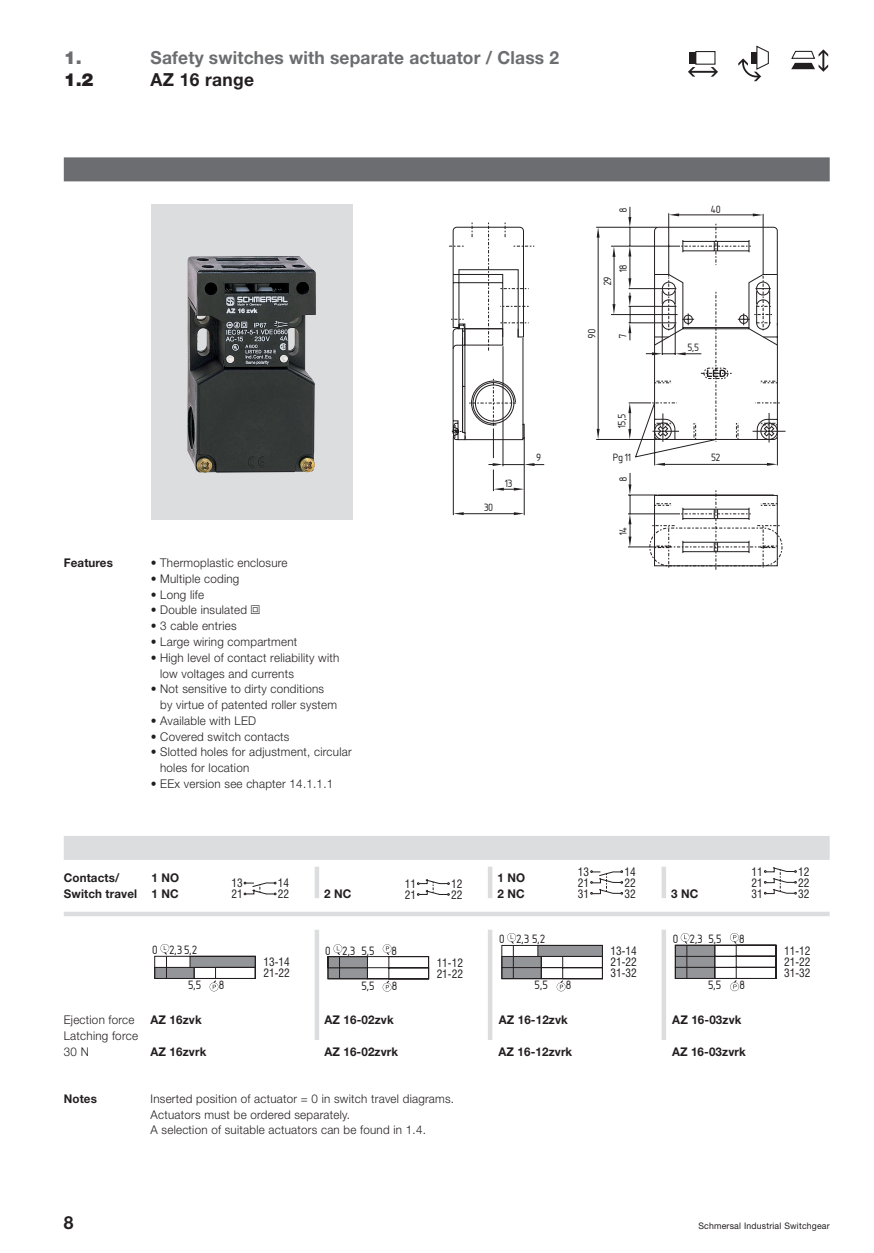
<style>
.page{position:relative;width:874px;height:1253px;background:#fff}
.page>*{position:absolute;margin:0;border:0;box-sizing:border-box;transform-origin:0 0}
.t1{font:18.9px "Isonorm 3098";color:#231f20}
.t2{font:700 18px "Helvetica Neue";letter-spacing:.01em;color:#6c6d70;scale:.96 1}
.t3{font:700 18px "Helvetica Neue";letter-spacing:.02em;color:#231f20;scale:.96 1}
.t4{font:900 18px "Helvetica Neue";color:#231f20}
.t5{font:900 18px "Helvetica Neue";color:#6c6d70}
.t6{font:16.65px "Isonorm 3098";letter-spacing:-.01em;color:#231f20}
.t7{font:300 12px/15.8px "Helvetica Neue";letter-spacing:.02em;color:#231f20;scale:.96 1}
.t8{font:700 12px/15.8px "Helvetica Neue";letter-spacing:.01em;color:#231f20;scale:.96 1}
.t9{font:condensed 11.4px/11.1px "Swiss 721 BT";color:#231f20}
.t10{font:9px "Helvetica Neue";letter-spacing:.02em;color:#231f20;scale:.96 1}
.s1{font-family:"Signmaster";font-weight:400}
</style>
<div class="page">
<svg style="left:453px;top:207px;width:311px;height:340px"></svg>
<svg style="left:449px;top:222px;width:85px;height:218px"></svg>
<hr style="left:752px;top:431px;width:33px;height:1px;background:#231f20">
<svg style="left:513px;top:512px;width:11px;height:3px"></svg>
<svg style="left:628px;top:513px;width:3px;height:11px"></svg>
<svg style="left:628px;top:403px;width:3px;height:10px"></svg>
<svg style="left:596px;top:227px;width:3px;height:10px"></svg>
<svg style="left:612px;top:246px;width:3px;height:11px"></svg>
<svg style="left:628px;top:246px;width:3px;height:10px"></svg>
<svg style="left:628px;top:323px;width:3px;height:10px"></svg>
<svg style="left:453px;top:512px;width:10px;height:3px"></svg>
<svg style="left:493px;top:487px;width:31px;height:3px"></svg>
<svg style="left:628px;top:536px;width:3px;height:11px"></svg>
<svg style="left:596px;top:429px;width:3px;height:10px"></svg>
<svg style="left:628px;top:429px;width:3px;height:10px"></svg>
<svg style="left:628px;top:296px;width:3px;height:10px"></svg>
<svg style="left:752px;top:213px;width:11px;height:3px"></svg>
<svg style="left:668px;top:213px;width:11px;height:3px"></svg>
<svg style="left:628px;top:278px;width:3px;height:10px"></svg>
<svg style="left:628px;top:217px;width:3px;height:10px"></svg>
<svg style="left:612px;top:304px;width:3px;height:10px"></svg>
<svg style="left:628px;top:484px;width:3px;height:11px"></svg>
<svg style="left:492px;top:463px;width:52px;height:3px"></svg>
<svg style="left:649px;top:224px;width:133px;height:346px"></svg>
<div style="left:151px;top:205px;width:201px;height:315px;background:#dcdddf"></div>
<img style="left:187px;top:256px;width:129px;height:216px">
<div style="left:64px;top:157px;width:765px;height:24px;background:#6c6d70"></div>
<div style="left:64px;top:836px;width:765px;height:24px;background:#dcdddf"></div>
<svg style="left:154px;top:944px;width:102px;height:47px"></svg>
<svg style="left:244px;top:882px;width:32px;height:12px"></svg>
<svg style="left:417px;top:879px;width:32px;height:16px"></svg>
<svg style="left:327px;top:944px;width:102px;height:47px"></svg>
<svg style="left:501px;top:870px;width:121px;height:121px"></svg>
<svg style="left:764px;top:867px;width:32px;height:27px"></svg>
<svg style="left:674px;top:933px;width:102px;height:58px"></svg>
<div style="left:64px;top:911px;width:765px;height:5px;background:#dcdddf"></div>
<div style="left:314px;top:929px;width:5px;height:111px;background:#dcdddf"></div>
<div style="left:314px;top:866px;width:5px;height:32px;background:#dcdddf"></div>
<hr style="left:488px;top:866px;width:4px;height:32px;background:#dcdddf">
<div style="left:661px;top:866px;width:5px;height:32px;background:#dcdddf"></div>
<hr style="left:488px;top:929px;width:4px;height:111px;background:#dcdddf">
<div style="left:661px;top:929px;width:5px;height:111px;background:#dcdddf"></div>
<svg style="left:791px;top:49px;width:37px;height:23px"></svg>
<div style="left:689px;top:52px;width:6px;height:12px;background:#231f20"></div>
<div style="left:695px;top:51px;width:20px;height:14px;border:1px solid #231f20"></div>
<svg style="left:688px;top:67px;width:30px;height:10px"></svg>
<svg style="left:738px;top:45px;width:31px;height:36px"></svg>
<h2 class="t5" style="left:64px;top:51px;width:19px">1.</h2>
<h2 class="t4" style="left:64px;top:74px;width:31px">1.2</h2>
<h2 class="t2" style="left:151px;top:51px;width:427px">Safety switches with separate actuator / Class 2</h2>
<h2 class="t3" style="left:151px;top:74px;width:109px">AZ 16 range</h2>
<h3 class="t6" style="left:611px;top:211px;width:6px;rotate:-90deg">8</h3>
<h3 class="t6" style="left:711px;top:197px;width:11px">40</h3>
<h3 class="t6" style="left:611px;top:271px;width:9px;rotate:-90deg">18</h3>
<h3 class="t6" style="left:595px;top:285px;width:11px;rotate:-90deg">29</h3>
<h3 class="t6" style="left:580px;top:337px;width:11px;rotate:-90deg">90</h3>
<h3 class="t6" style="left:611px;top:338px;width:6px;rotate:-90deg">7</h3>
<h3 class="t6" style="left:688px;top:335px;width:13px">5,5</h3>
<h3 class="t6" style="left:610px;top:428px;width:16px;rotate:-90deg">15,5</h3>
<h3 class="t6" style="left:536px;top:445px;width:6px">9</h3>
<h3 class="t6" style="left:613px;top:446px;width:19px">Pg11</h3>
<h3 class="t6" style="left:711px;top:445px;width:11px">52</h3>
<h3 class="t6" style="left:505px;top:471px;width:9px">13</h3>
<h3 class="t6" style="left:611px;top:481px;width:6px;rotate:-90deg">8</h3>
<h3 class="t6" style="left:484px;top:496px;width:11px">30</h3>
<h3 class="t6" style="left:611px;top:535px;width:10px;rotate:-90deg">14</h3>
<p class="t8" style="left:64px;top:556px;width:53px">Features</p>
<p class="t7" style="left:151px;top:556px;width:144px">• Thermoplastic enclosure</p>
<p class="t7" style="left:151px;top:572px;width:94px">• Multiple coding</p>
<p class="t7" style="left:151px;top:587px;width:57px">• Long life</p>
<p class="t7" style="left:151px;top:603px;width:115px">• Double insulated <span class="s1">X</span></p>
<p class="t7" style="left:151px;top:619px;width:91px">• 3 cable entries</p>
<p class="t7" style="left:151px;top:635px;width:154px">• Large wiring compartment</p>
<p class="t7" style="left:160px;top:650px;width:188px;text-indent:-9px">• High level of contact reliability with low voltages and currents</p>
<p class="t7" style="left:160px;top:682px;width:186px;text-indent:-9px">• Not sensitive to dirty conditions by virtue of patented roller system</p>
<p class="t7" style="left:151px;top:713px;width:111px">• Available with LED</p>
<p class="t7" style="left:151px;top:729px;width:146px">• Covered switch contacts</p>
<p class="t7" style="left:160px;top:745px;width:201px;text-indent:-9px">• Slotted holes for adjustment, circular holes for location</p>
<p class="t7" style="left:151px;top:776px;width:191px">• EEx version see chapter 14.1.1.1</p>
<p class="t8" style="left:64px;top:871px;width:78px">Contacts/<br>Switch travel</p>
<p class="t8" style="left:151px;top:871px;width:30px">1 NO<br>1 NC</p>
<p class="t9" style="left:231px;top:878px;width:13px">13<br>21</p>
<p class="t9" style="left:278px;top:878px;width:13px">14<br>22</p>
<p class="t9" style="left:405px;top:878px;width:13px">11<br>21</p>
<p class="t9" style="left:451px;top:878px;width:13px">12<br>22</p>
<p class="t8" style="left:324px;top:887px;width:30px">2 NC</p>
<p class="t8" style="left:497px;top:871px;width:30px">1 NO<br>2 NC</p>
<p class="t9" style="left:577px;top:867px;width:13px;text-align:justify">13<br>21<br>31</p>
<p class="t9" style="left:624px;top:867px;width:13px;text-align:justify">14<br>22<br>32</p>
<p class="t9" style="left:751px;top:866px;width:13px;text-align:justify">11<br>21<br>31</p>
<p class="t9" style="left:798px;top:866px;width:13px;text-align:justify">12<br>22<br>32</p>
<p class="t8" style="left:671px;top:887px;width:30px">3 NC</p>
<h1 class="t1" style="left:153px;top:936px;width:7px">0</h1>
<h1 class="t1" style="left:170px;top:936px;width:29px">2,35,2</h1>
<p class="t9" style="left:263px;top:957px;width:28px">13-14</p>
<p class="t9" style="left:263px;top:968px;width:28px">21-22</p>
<h1 class="t1" style="left:343px;top:937px;width:34px">2,3 5,5</h1>
<h1 class="t1" style="left:326px;top:937px;width:7px">0</h1>
<h1 class="t1" style="left:392px;top:937px;width:7px">8</h1>
<p class="t9" style="left:436px;top:957px;width:28px">11-12</p>
<p class="t9" style="left:436px;top:968px;width:28px">21-22</p>
<h1 class="t1" style="left:499px;top:925px;width:47px">0 2,3 5,2</h1>
<p class="t9" style="left:610px;top:946px;width:28px">13-14</p>
<p class="t9" style="left:610px;top:957px;width:28px">21-22<br>31-32</p>
<h1 class="t1" style="left:673px;top:925px;width:73px">0 2,3 5,5 8</h1>
<p class="t9" style="left:783px;top:946px;width:28px">11-12</p>
<p class="t9" style="left:783px;top:957px;width:28px">21-22<br>31-32</p>
<p class="t7" style="left:64px;top:1013px;width:79px">Ejection force<br>Latching force<br>30 N</p>
<h1 class="t1" style="left:189px;top:971px;width:14px">5,5</h1>
<h1 class="t1" style="left:219px;top:971px;width:7px">8</h1>
<h1 class="t1" style="left:362px;top:972px;width:14px">5,5</h1>
<h1 class="t1" style="left:392px;top:972px;width:7px">8</h1>
<h1 class="t1" style="left:535px;top:971px;width:38px">5,5 8</h1>
<h1 class="t1" style="left:708px;top:971px;width:38px">5,5 8</h1>
<p class="t8" style="left:150px;top:1013px;width:55px">AZ 16zvk</p>
<p class="t8" style="left:324px;top:1013px;width:74px">AZ 16-02zvk</p>
<p class="t8" style="left:498px;top:1013px;width:74px">AZ 16-12zvk</p>
<p class="t8" style="left:672px;top:1013px;width:74px">AZ 16-03zvk</p>
<p class="t8" style="left:150px;top:1044px;width:60px">AZ 16zvrk</p>
<p class="t8" style="left:324px;top:1044px;width:78px">AZ 16-02zvrk</p>
<p class="t8" style="left:498px;top:1044px;width:78px">AZ 16-12zvrk</p>
<p class="t8" style="left:672px;top:1044px;width:78px">AZ 16-03zvrk</p>
<p class="t8" style="left:64px;top:1091px;width:36px">Notes</p>
<p class="t7" style="left:150px;top:1091px;width:318px">Inserted position of actuator = 0 in switch travel diagrams.<br>Actuators must be ordered separately.<br>A selection of suitable actuators can be found in 1.4.</p>
<h2 class="t3" style="left:64px;top:1216px;width:12px">8</h2>
<p class="t10" style="left:698px;top:1222px;width:138px">Schmersal Industrial Switchgear</p>
</div>
